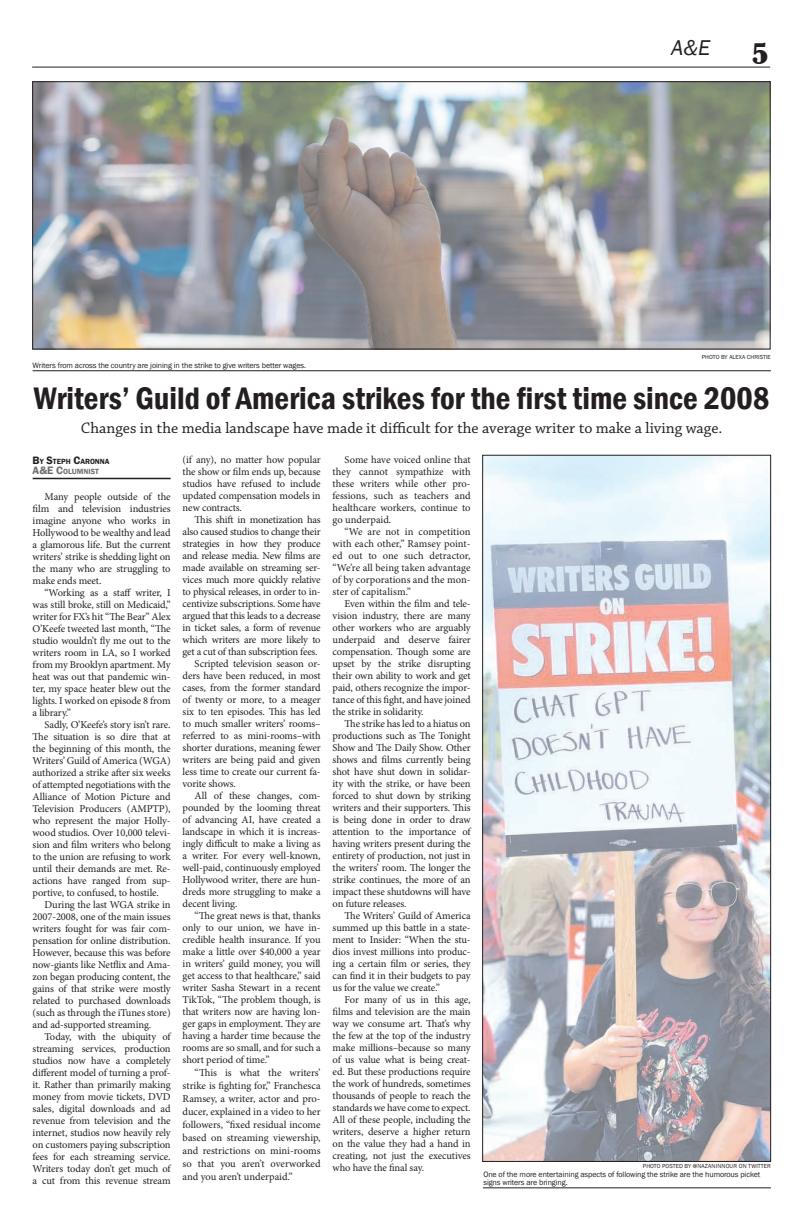
<style>
.page{position:relative;width:792px;height:1224px;background:#fff}
.page>*{position:absolute;margin:0;border:0;box-sizing:border-box;transform-origin:0 0}
.t1{font:600 condensed 32px "Franklin Gothic";color:#231f20}
.t2{font:condensed 26.5px "Bernard";color:#231f20;scale:1.28 1}
.t3{font:italic 22px "Franklin Gothic";color:#231f20}
.t4{font:16px "Chaparral Pro";color:#231f20}
.t5{font:10.5px/12px "Minion Pro";letter-spacing:-.01em;color:#231f20;text-align:justify}
.t6{font:8px/8px "Franklin Gothic";letter-spacing:-.01em;color:#231f20}
.t7{font:600 7.7px "Franklin Gothic";color:#231f20}
.t8{font:600 7.7px "Franklin Gothic";color:#6c6d70}
.t9{font:6px "Franklin Gothic";letter-spacing:.01em;color:#231f20}
.s1{font-size:11px}
</style>
<div class="page">
<hr style="left:32px;top:67px;width:738px;height:1px;background:#231f20">
<hr style="left:33px;top:478px;width:138px;height:1px;background:#231f20">
<img style="left:484px;top:457px;width:285px;height:703px">
<hr style="left:483px;top:1188px;width:288px;height:1px;background:#231f20">
<img style="left:34px;top:83px;width:734px;height:264px">
<div style="left:32px;top:81px;width:738px;height:268px;border:1px solid #231f20"></div>
<hr style="left:33px;top:370px;width:738px;height:1px;background:#231f20">
<p class="t3" style="left:671px;top:34px;width:41px">A&amp;E</p>
<p class="t2" style="left:752px;top:38px;width:15px">5</p>
<p class="t6" style="left:33px;top:361px;width:275px">Writers from across the country are joining in the strike to give writers better wages.</p>
<p class="t9" style="left:702px;top:353px;width:71px">PHOTO BY ALEXA CHRISTIE</p>
<p class="t1" style="left:34px;top:377px;width:737px">Writers’ Guild of America strikes for the first time since 2008</p>
<p class="t4" style="left:81px;top:419px;width:643px">Changes in the media landscape have made it difficult for the average writer to make a living wage.</p>
<p class="t7" style="left:33px;top:456px;width:78px"><span class="s1">B</span>Y <span class="s1">S</span>TEPH <span class="s1">C</span>ARONNA</p>
<p class="t8" style="left:33px;top:466px;width:68px"><span class="s1">A&amp;E C</span>OLUMNIST</p>
<p class="t5" style="left:33px;top:491px;width:140px;text-indent:12px">Many people outside of the film and television industries imagine anyone who works in Hollywood to be wealthy and lead a glamorous life. But the current writers’ strike is shedding light on the many who are struggling to make ends meet.</p>
<p class="t5" style="left:33px;top:587px;width:140px;text-indent:12px">“Working as a staff writer, I was still broke, still on Medicaid,” writer for FX’s hit “The Bear” Alex O’Keefe tweeted last month, “The studio wouldn’t fly me out to the writers room in LA, so I worked from my Brooklyn apartment. My heat was out that pandemic win&shy;ter, my space heater blew out the lights. I worked on episode 8 from a library.”</p>
<p class="t5" style="left:33px;top:719px;width:140px;text-indent:12px">Sadly, O’Keefe’s story isn’t rare.<br>The situation is so dire that at the beginning of this month, the Writers’ Guild of America (WGA) authorized a strike after six weeks of attempted negotiations with the Alliance of Motion Picture and Television Producers (AMPTP), who represent the major Holly&shy;wood studios. Over 10,000 televi&shy;sion and film writers who belong to the union are refusing to work until their demands are met. Re&shy;actions have ranged from sup&shy;portive, to confused, to hostile.</p>
<p class="t5" style="left:33px;top:899px;width:140px;text-indent:12px">During the last WGA strike in 2007-2008, one of the main issues writers fought for was fair com&shy;pensation for online distribution.<br>However, because this was before now-giants like Netflix and Ama&shy;zon began producing content, the gains of that strike were mostly related to purchased downloads (such as through the iTunes store) and ad-supported streaming.</p>
<p class="t5" style="left:33px;top:1031px;width:140px;text-indent:12px">Today, with the ubiquity of streaming services, production studios now have a completely different model of turning a prof&shy;it. Rather than primarily making money from movie tickets, DVD sales, digital downloads and ad revenue from television and the internet, studios now heavily rely on customers paying subscription fees for each streaming service.<br>Writers today don’t get much of a cut from this revenue stream</p>
<p class="t5" style="left:183px;top:454px;width:140px">(if any), no matter how popular the show or film ends up, because studios have refused to include updated compensation models in new contracts.</p>
<p class="t5" style="left:183px;top:514px;width:140px;text-indent:12px">This shift in monetization has also caused studios to change their strategies in how they produce and release media. New films are made available on streaming ser&shy;vices much more quickly relative to physical releases, in order to in&shy;centivize subscriptions. Some have argued that this leads to a decrease in ticket sales, a form of revenue which writers are more likely to get a cut of than subscription fees.</p>
<p class="t5" style="left:183px;top:658px;width:140px;text-indent:12px">Scripted television season or&shy;ders have been reduced, in most cases, from the former standard of twenty or more, to a meager six to ten episodes. This has led to much smaller writers’ rooms– referred to as mini-rooms–with shorter durations, meaning fewer writers are being paid and given less time to create our current fa&shy;vorite shows.</p>
<p class="t5" style="left:183px;top:790px;width:140px;text-indent:12px">All of these changes, com&shy;pounded by the looming threat of advancing AI, have created a landscape in which it is increas&shy;ingly difficult to make a living as a writer. For every well-known, well-paid, continuously employed Hollywood writer, there are hun&shy;dreds more struggling to make a decent living.</p>
<p class="t5" style="left:183px;top:910px;width:140px;text-indent:12px">“The great news is that, thanks only to our union, we have in&shy;credible health insurance. If you make a little over $40,000 a year in writers’ guild money, you will get access to that healthcare,” said writer Sasha Stewart in a recent TikTok, “The problem though, is that writers now are having lon&shy;ger gaps in employment. They are having a harder time because the rooms are so small, and for such a short period of time.”</p>
<p class="t5" style="left:183px;top:1066px;width:140px;line-height:13px;text-indent:12px">“This is what the writers’ strike is fighting for,” Franchesca Ramsey, a writer, actor and pro&shy;ducer, explained in a video to her followers, “fixed residual income based on streaming viewership, and restrictions on mini-rooms so that you aren’t overworked and you aren’t underpaid.”</p>
<p class="t5" style="left:333px;top:454px;width:140px;text-indent:12px">Some have voiced online that they cannot sympathize with these writers while other pro&shy;fessions, such as teachers and healthcare workers, continue to go underpaid.</p>
<p class="t5" style="left:333px;top:526px;width:140px;text-indent:12px">“We are not in competition with each other,” Ramsey point&shy;ed out to one such detractor, “We’re all being taken advantage of by corporations and the mon&shy;ster of capitalism.”</p>
<p class="t5" style="left:333px;top:598px;width:140px;text-indent:12px">Even within the film and tele&shy;vision industry, there are many other workers who are arguably underpaid and deserve fairer compensation. Though some are upset by the strike disrupting their own ability to work and get paid, others recognize the impor&shy;tance of this fight, and have joined the strike in solidarity.</p>
<p class="t5" style="left:333px;top:718px;width:140px;text-indent:12px">The strike has led to a hiatus on productions such as The Tonight Show and The Daily Show. Other shows and films currently being shot have shut down in solidar&shy;ity with the strike, or have been forced to shut down by striking writers and their supporters. This is being done in order to draw attention to the importance of having writers present during the entirety of production, not just in the writers’ room. The longer the strike continues, the more of an impact these shutdowns will have on future releases.</p>
<p class="t5" style="left:333px;top:910px;width:140px;text-indent:12px">The Writers’ Guild of America summed up this battle in a state&shy;ment to Insider: “When the stu&shy;dios invest millions into produc&shy;ing a certain film or series, they can find it in their budgets to pay us for the value we create.”</p>
<p class="t5" style="left:333px;top:994px;width:140px;text-indent:12px">For many of us in this age, films and television are the main way we consume art. That’s why the few at the top of the industry make millions–because so many of us value what is being creat&shy;ed. But these productions require the work of hundreds, sometimes thousands of people to reach the standards we have come to expect.<br>All of these people, including the writers, deserve a higher return on the value they had a hand in creating, not just the executives who have the final say.</p>
<p class="t9" style="left:643px;top:1162px;width:129px">PHOTO POSTED BY @NAZANINNOUR ON TWITTER</p>
<p class="t6" style="left:483px;top:1171px;width:278px">One of the more entertaining aspects of following the strike are the humorous picket signs writers are bringing.</p>
</div>
